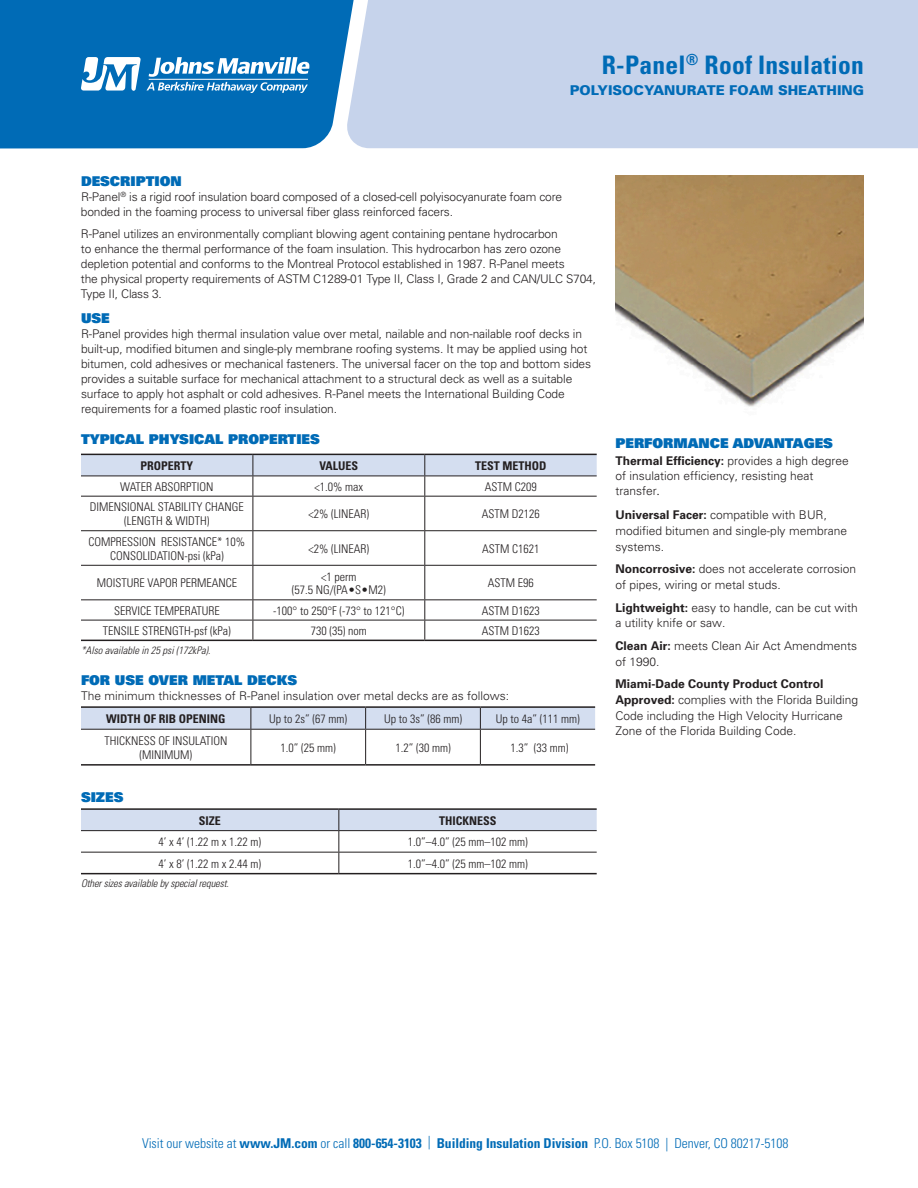
<style>
.page{position:relative;width:918px;height:1188px;background:#fff}
.page>*{position:absolute;margin:0;border:0;box-sizing:border-box;transform-origin:0 0}
.t1{font:700 condensed 25.5px "Univers";letter-spacing:.01em;color:#006bb6}
.t2{font:300 condensed 13.5px "Univers";color:#006bb6}
.t3{font:900 13.5px "Univers";color:#006bb6}
.t4{font:900 13.5px "Univers";color:#006bb6}
.t5{font:300 12px/15px "Univers";letter-spacing:-.01em;color:#231f20}
.t6{font:300 condensed 12px/13.5px "Univers";color:#231f20;text-align:center}
.t7{font:700 condensed 12px "Univers";color:#231f20}
.t8{font:italic 300 condensed 10.5px "Univers";letter-spacing:-.01em;color:#231f20}
.s1{font-weight:700}
.s2{font-family:"Minion Pro";font-weight:400}
</style>
<div class="page">
<img style="left:616px;top:176px;width:248px;height:231px">
<svg style="left:81px;top:454px;width:516px;height:42px"></svg>
<hr style="left:81px;top:496px;width:172px;height:1px;background:#231f20">
<hr style="left:253px;top:496px;width:172px;height:1px;background:#231f20">
<hr style="left:253px;top:497px;width:1px;height:33px;background:#231f20">
<hr style="left:425px;top:496px;width:172px;height:1px;background:#231f20">
<hr style="left:424px;top:497px;width:1px;height:33px;background:#231f20">
<hr style="left:81px;top:530px;width:172px;height:1px;background:#231f20">
<hr style="left:253px;top:530px;width:172px;height:1px;background:#231f20">
<hr style="left:253px;top:531px;width:1px;height:34px;background:#231f20">
<hr style="left:425px;top:530px;width:172px;height:1px;background:#231f20">
<hr style="left:424px;top:531px;width:1px;height:34px;background:#231f20">
<hr style="left:81px;top:565px;width:172px;height:1px;background:#231f20">
<hr style="left:253px;top:565px;width:172px;height:1px;background:#231f20">
<hr style="left:253px;top:566px;width:1px;height:33px;background:#231f20">
<hr style="left:425px;top:565px;width:172px;height:1px;background:#231f20">
<hr style="left:424px;top:566px;width:1px;height:33px;background:#231f20">
<hr style="left:81px;top:599px;width:172px;height:1px;background:#231f20">
<hr style="left:253px;top:599px;width:172px;height:1px;background:#231f20">
<hr style="left:425px;top:599px;width:172px;height:1px;background:#231f20">
<hr style="left:81px;top:620px;width:172px;height:1px;background:#231f20">
<hr style="left:253px;top:620px;width:172px;height:1px;background:#231f20">
<svg style="left:253px;top:600px;width:1px;height:40px"></svg>
<hr style="left:425px;top:620px;width:172px;height:1px;background:#231f20">
<svg style="left:424px;top:600px;width:1px;height:40px"></svg>
<hr style="left:81px;top:640px;width:172px;height:1px;background:#231f20">
<hr style="left:253px;top:640px;width:172px;height:1px;background:#231f20">
<hr style="left:425px;top:640px;width:172px;height:1px;background:#231f20">
<hr style="left:81px;top:706px;width:170px;height:2px;background:#231f20">
<hr style="left:251px;top:706px;width:115px;height:2px;background:#231f20">
<hr style="left:366px;top:706px;width:114px;height:2px;background:#231f20">
<hr style="left:480px;top:706px;width:115px;height:2px;background:#231f20">
<hr style="left:81px;top:764px;width:170px;height:2px;background:#231f20">
<hr style="left:251px;top:764px;width:115px;height:2px;background:#231f20">
<hr style="left:366px;top:764px;width:114px;height:2px;background:#231f20">
<hr style="left:480px;top:764px;width:115px;height:2px;background:#231f20">
<svg style="left:81px;top:707px;width:514px;height:22px"></svg>
<hr style="left:81px;top:729px;width:170px;height:1px;background:#231f20">
<hr style="left:251px;top:729px;width:115px;height:1px;background:#231f20">
<hr style="left:251px;top:730px;width:1px;height:34px;background:#231f20">
<hr style="left:366px;top:729px;width:114px;height:1px;background:#231f20">
<hr style="left:365px;top:730px;width:1px;height:34px;background:#231f20">
<hr style="left:480px;top:729px;width:115px;height:1px;background:#231f20">
<hr style="left:480px;top:730px;width:1px;height:34px;background:#231f20">
<hr style="left:81px;top:808px;width:258px;height:2px;background:#231f20">
<hr style="left:339px;top:808px;width:258px;height:2px;background:#231f20">
<hr style="left:81px;top:873px;width:258px;height:1px;background:#231f20">
<hr style="left:339px;top:873px;width:258px;height:1px;background:#231f20">
<svg style="left:81px;top:809px;width:516px;height:64px"></svg>
<div style="left:0;top:0;width:346px;height:149px;background:#006bb6"></div>
<div style="left:346px;top:0;width:572px;height:148px;background:#c6d3eb"></div>
<svg style="left:81px;top:57px;width:228px;height:36px"></svg>
<hr style="left:149px;top:79px;width:159px;height:1px;background:#fff">
<p class="t1" style="left:602px;top:50px;width:264px">R-Panel<sup>®</sup> Roof Insulation</p>
<p class="t4" style="left:570px;top:82px;width:296px">POLYISOCYANURATE FOAM SHEATHING</p>
<p class="t3" style="left:81px;top:173px;width:102px">DESCRIPTION</p>
<p class="t5" style="left:81px;top:190px;width:483px">R-Panel<sup>®</sup> is a rigid roof insulation board composed of a closed-cell polyisocyanurate foam core bonded in the foaming process to universal fiber glass reinforced facers.</p>
<p class="t5" style="left:81px;top:226px;width:517px">R-Panel utilizes an environmentally compliant blowing agent containing pentane hydrocarbon<br>to enhance the thermal performance of the foam insulation. This hydrocarbon has zero ozone depletion potential and conforms to the Montreal Protocol established in 1987. R-Panel meets<br>the physical property requirements of ASTM C1289-01 Type II, Class I, Grade 2 and CAN/ULC S704, Type II, Class 3.</p>
<p class="t3" style="left:81px;top:309px;width:30px">USE</p>
<p class="t5" style="left:81px;top:326px;width:512px">R-Panel provides high thermal insulation value over metal, nailable and non-nailable roof decks in built-up, modified bitumen and single-ply membrane roofing systems. It may be applied using hot bitumen, cold adhesives or mechanical fasteners. The universal facer on the top and bottom sides provides a suitable surface for mechanical attachment to a structural deck as well as a suitable surface to apply hot asphalt or cold adhesives. R-Panel meets the International Building Code requirements for a foamed plastic roof insulation.</p>
<p class="t3" style="left:81px;top:431px;width:240px">TYPICAL PHYSICAL PROPERTIES</p>
<p class="t7" style="left:141px;top:458px;width:54px">PROPERTY</p>
<p class="t7" style="left:319px;top:458px;width:40px">VALUES</p>
<p class="t7" style="left:475px;top:458px;width:73px">TEST METHOD</p>
<p class="t6" style="left:120px;top:480px;width:95px">WATER ABSORPTION</p>
<p class="t6" style="left:315px;top:480px;width:50px">&lt;1.0% max</p>
<p class="t6" style="left:485px;top:480px;width:53px">ASTM C209</p>
<p class="t6" style="left:90px;top:500px;width:156px">DIMENSIONAL STABILITY CHANGE (LENGTH &amp; WIDTH)</p>
<p class="t6" style="left:309px;top:507px;width:62px">&lt;2% (LINEAR)</p>
<p class="t6" style="left:482px;top:507px;width:59px">ASTM D2126</p>
<p class="t6" style="left:89px;top:535px;width:158px">COMPRESSION RESISTANCE* 10%<br>CONSOLIDATION-psi (kPa)</p>
<p class="t6" style="left:309px;top:542px;width:62px">&lt;2% (LINEAR)</p>
<p class="t6" style="left:482px;top:542px;width:59px">ASTM C1621</p>
<p class="t6" style="left:97px;top:576px;width:142px">MOISTURE VAPOR PERMEANCE</p>
<p class="t6" style="left:321px;top:570px;width:37px">&lt;1 perm</p>
<p class="t6" style="left:292px;top:583px;width:96px">(57.5 NG/(PA•S•M2)</p>
<p class="t6" style="left:488px;top:576px;width:47px">ASTM E96</p>
<p class="t6" style="left:114px;top:604px;width:107px">SERVICE TEMPERATURE</p>
<p class="t6" style="left:273px;top:604px;width:133px">-100° to 250°F (-73° to 121°C)</p>
<p class="t6" style="left:482px;top:604px;width:59px">ASTM D1623</p>
<p class="t6" style="left:103px;top:624px;width:129px">TENSILE STRENGTH-psf (kPa)</p>
<p class="t6" style="left:311px;top:624px;width:57px">730 (35) nom</p>
<p class="t6" style="left:482px;top:624px;width:59px">ASTM D1623</p>
<p class="t8" style="left:81px;top:644px;width:131px">*Also available in 25 psi (172kPa).</p>
<p class="t3" style="left:81px;top:672px;width:218px">FOR USE OVER METAL DECKS</p>
<p class="t5" style="left:81px;top:689px;width:430px">The minimum thicknesses of R-Panel insulation over metal decks are as follows:</p>
<p class="t7" style="left:106px;top:711px;width:121px">WIDTH OF RIB OPENING</p>
<p class="t6" style="left:269px;top:712px;width:79px">Up to 2s” (67 mm)</p>
<p class="t6" style="left:384px;top:712px;width:79px">Up to 3s” (86 mm)</p>
<p class="t6" style="left:496px;top:712px;width:85px">Up to 4a” (111 mm)</p>
<p class="t6" style="left:104px;top:734px;width:125px">THICKNESS OF INSULATION (MINIMUM)</p>
<p class="t6" style="left:281px;top:741px;width:57px">1.0” (25 mm)</p>
<p class="t6" style="left:395px;top:741px;width:57px">1.2” (30 mm)</p>
<p class="t6" style="left:511px;top:741px;width:59px">1.3” (33 mm)</p>
<p class="t3" style="left:81px;top:789px;width:44px">SIZES</p>
<p class="t7" style="left:199px;top:813px;width:24px">SIZE</p>
<p class="t7" style="left:439px;top:813px;width:59px">THICKNESS</p>
<p class="t6" style="left:159px;top:835px;width:104px">4’ x 4’ (1.22 m x 1.22 m)</p>
<p class="t6" style="left:408px;top:835px;width:121px">1.0”–4.0” (25 mm–102 mm)</p>
<p class="t6" style="left:159px;top:857px;width:104px">4’ x 8’ (1.22 m x 2.44 m)</p>
<p class="t6" style="left:408px;top:857px;width:121px">1.0”–4.0” (25 mm–102 mm)</p>
<p class="t8" style="left:81px;top:877px;width:149px">Other sizes available by special request.</p>
<p class="t3" style="left:616px;top:435px;width:219px">PERFORMANCE ADVANTAGES</p>
<p class="t5" style="left:616px;top:453px;width:235px"><span class="s1">Thermal Efficiency:</span> provides a high degree of insulation efficiency, resisting heat transfer<span class="s2">.</span></p>
<p class="t5" style="left:616px;top:507px;width:233px;line-height:15.8px"><span class="s1">Universal Facer:</span> compatible with BUR, modified bitumen and single-ply membrane systems.</p>
<p class="t5" style="left:616px;top:561px;width:242px;line-height:15.8px"><span class="s1">Noncorrosive:</span> does not accelerate corrosion of pipes, wiring or metal studs.</p>
<p class="t5" style="left:616px;top:599px;width:244px;line-height:15.8px"><span class="s1">Lightweight:</span> easy to handle, can be cut with a utility knife or saw.</p>
<p class="t5" style="left:616px;top:638px;width:243px;line-height:15.8px"><span class="s1">Clean Air:</span> meets Clean Air Act Amendments of 1990.</p>
<p class="t5" style="left:616px;top:676px;width:244px;line-height:15.8px"><span class="s1">Miami-Dade County Product Control Approved:</span> complies with the Florida Building Code including the High Velocity Hurricane Zone of the Florida Building Code.</p>
<p class="t2" style="left:142px;top:1135px;width:648px">Visit our website at <span class="s1">www.JM.com</span> or call <span class="s1">800-654-3103</span> | <span class="s1">Building Insulation Division</span> P.O. Box 5108 | Denver, CO 80217-5108</p>
</div>
